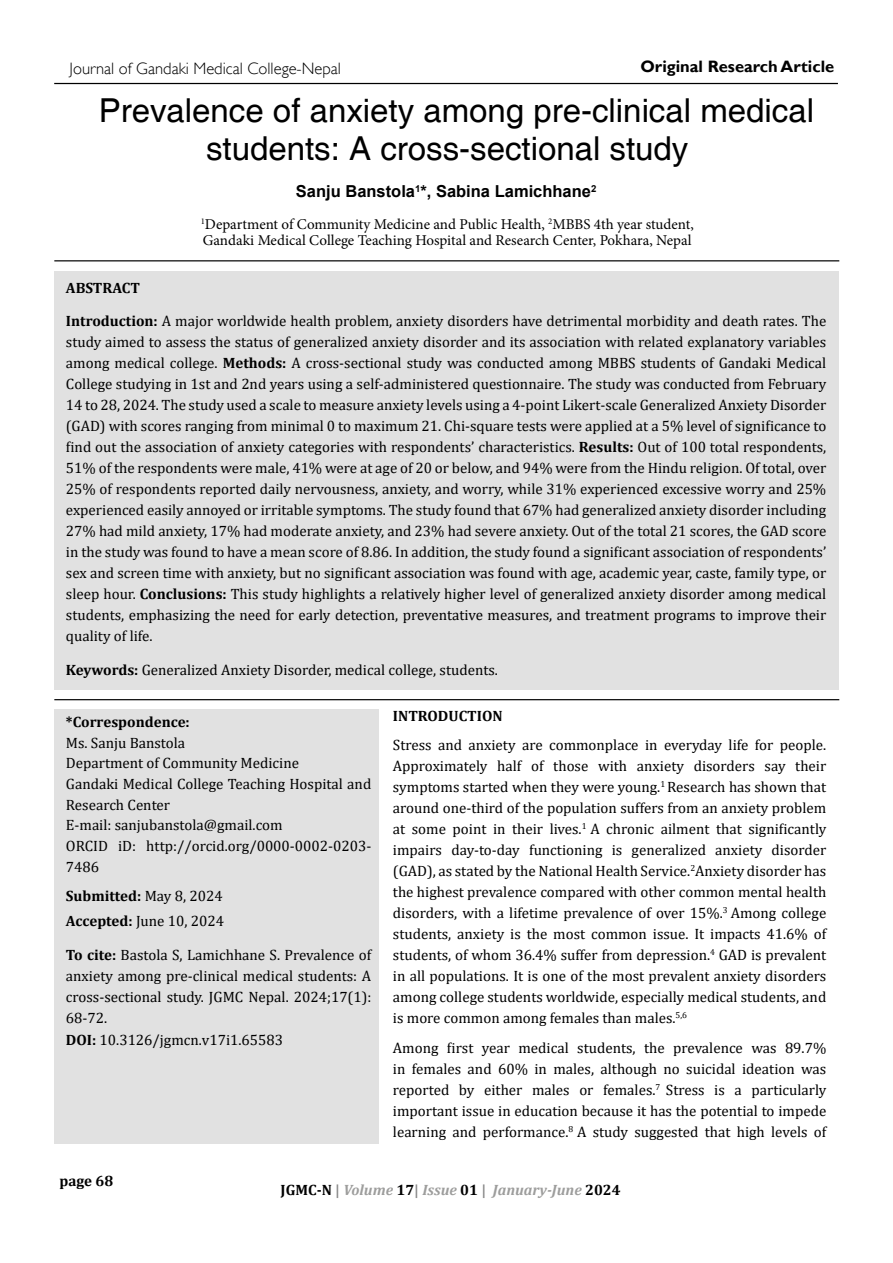
<style>
.page{position:relative;width:893px;height:1263px;background:#fff}
.page>*{position:absolute;margin:0;border:0;box-sizing:border-box;transform-origin:0 0}
.t1{font:33px/38px "Helvetica";color:#000;text-align:center}
.t2{font:300 16.5px "Gill Sans";color:#000}
.t3{font:700 16.5px "Arial";color:#000}
.t4{font:700 16.5px "Gill Sans";color:#000}
.t5{font:15px/21px "Cambria";color:#000}
.t6{font:15px/16.5px "Minion Pro";color:#000}
.t7{font:700 15px "Cambria";color:#000}
.t8{font:italic 700 15px "Cambria";color:#9d9d9c}
.s1{font-weight:700}
.s2{font-style:normal;color:#000}
.s3{font-style:normal;color:#878787}
</style>
<div class="page">
<hr style="left:54px;top:83px;width:784px;height:1px;background:#000">
<div style="left:54px;top:271px;width:785px;height:418px;background:#e1e1e1"></div>
<div style="left:54px;top:709px;width:325px;height:435px;background:#e1e1e1"></div>
<hr style="left:54px;top:260px;width:785px;height:1px;background:#000">
<hr style="left:54px;top:699px;width:785px;height:1px;background:#000">
<p class="t2" style="left:70px;top:58px;width:273px">Journal of Gandaki Medical College-Nepal</p>
<p class="t4" style="left:640px;top:56px;width:195px">Original Research Article</p>
<h1 class="t1" style="left:99px;top:92px;width:717px">Prevalence of anxiety among pre-clinical medical students: A cross-sectional study</h1>
<p class="t3" style="left:296px;top:180px;width:302px">Sanju Banstola<sup>1</sup>*, Sabina Lamichhane<sup>2</sup></p>
<p class="t6" style="left:201px;top:216px;width:495px"><sup>1</sup>Department of Community Medicine and Public Health, <sup>2</sup>MBBS 4th year student,<br>Gandaki Medical College Teaching Hospital and Research Center, Pokhara, Nepal</p>
<p class="t7" style="left:66px;top:277px;width:76px">ABSTRACT</p>
<p class="t5" style="left:66px;top:311px;width:762px;text-align:justify"><span class="s1">Introduction:</span> A major worldwide health problem, anxiety disorders have detrimental morbidity and death rates. The study aimed to assess the status of generalized anxiety disorder and its association with related explanatory variables among medical college. <span class="s1">Methods:</span> A cross-sectional study was conducted among MBBS students of Gandaki Medical College studying in 1st and 2nd years using a self-administered questionnaire. The study was conducted from February 14 to 28, 2024. The study used a scale to measure anxiety levels using a 4-point Likert-scale Generalized Anxiety Disorder (GAD) with scores ranging from minimal 0 to maximum 21. Chi-square tests were applied at a 5% level of significance to find out the association of anxiety categories with respondents’ characteristics. <span class="s1">Results:</span> Out of 100 total respondents, 51% of the respondents were male, 41% were at age of 20 or below, and 94% were from the Hindu religion. Of total, over 25% of respondents reported daily nervousness, anxiety, and worry, while 31% experienced excessive worry and 25% experienced easily annoyed or irritable symptoms. The study found that 67% had generalized anxiety disorder including 27% had mild anxiety, 17% had moderate anxiety, and 23% had severe anxiety. Out of the total 21 scores, the GAD score in the study was found to have a mean score of 8.86. In addition, the study found a significant association of respondents’ sex and screen time with anxiety, but no significant association was found with age, academic year, caste, family type, or sleep hour. <span class="s1">Conclusions:</span> This study highlights a relatively higher level of generalized anxiety disorder among medical students, emphasizing the need for early detection, preventative measures, and treatment programs to improve their quality of life.</p>
<p class="t5" style="left:66px;top:659px;width:434px"><span class="s1">Keywords:</span> Generalized Anxiety Disorder, medical college, students.</p>
<p class="t7" style="left:66px;top:711px;width:125px">*Correspondence:</p>
<p class="t5" style="left:66px;top:732px;width:307px">Ms. Sanju Banstola<br>Department of Community Medicine<br>Gandaki Medical College Teaching Hospital and<br>Research Center<br>E-mail: sanjubanstola@gmail.com<br>ORCID iD: http://orcid.org/0000-0002-0203-<br>7486</p>
<p class="t5" style="left:66px;top:884px;width:160px;line-height:24.8px"><span class="s1">Submitted:</span> May 8, 2024<br><span class="s1">Accepted:</span> June 10, 2024</p>
<p class="t5" style="left:66px;top:944px;width:307px"><span class="s1">To cite:</span> Bastola S, Lamichhane S. Prevalence of anxiety among pre-clinical medical students: A cross-sectional study. JGMC Nepal. 2024;17(1):<br>68-72.<br><span class="s1">DOI:</span> 10.3126/jgmcn.v17i1.65583</p>
<p class="t7" style="left:393px;top:705px;width:111px">INTRODUCTION</p>
<p class="t5" style="left:393px;top:734px;width:435px;text-align:justify">Stress and anxiety are commonplace in everyday life for people.<br>Approximately half of those with anxiety disorders say their symptoms started when they were young.<sup>1</sup> Research has shown that around one-third of the population suffers from an anxiety problem at some point in their lives.<sup>1</sup> A chronic ailment that significantly impairs day-to-day functioning is generalized anxiety disorder (GAD), as stated by the National Health Service.<sup>2</sup>Anxiety disorder has the highest prevalence compared with other common mental health disorders, with a lifetime prevalence of over 15%.<sup>3</sup> Among college students, anxiety is the most common issue. It impacts 41.6% of students, of whom 36.4% suffer from depression.<sup>4</sup> GAD is prevalent in all populations. It is one of the most prevalent anxiety disorders among college students worldwide, especially medical students, and is more common among females than males.<sup>5,6</sup></p>
<p class="t5" style="left:393px;top:1037px;width:435px;text-align:justify">Among first year medical students, the prevalence was 89.7% in females and 60% in males, although no suicidal ideation was reported by either males or females.<sup>7</sup> Stress is a particularly important issue in education because it has the potential to impede learning and performance.<sup>8</sup> A study suggested that high levels of</p>
<p class="t7" style="left:60px;top:1170px;width:55px">page 68</p>
<p class="t8" style="left:281px;top:1181px;width:342px"><span class="s2">JGMC-N</span> <span class="s3">|</span> Volume <span class="s2">17</span><span class="s3">|</span> Issue <span class="s2">01</span> <span class="s3">|</span> January-June <span class="s2">2024</span></p>
</div>
